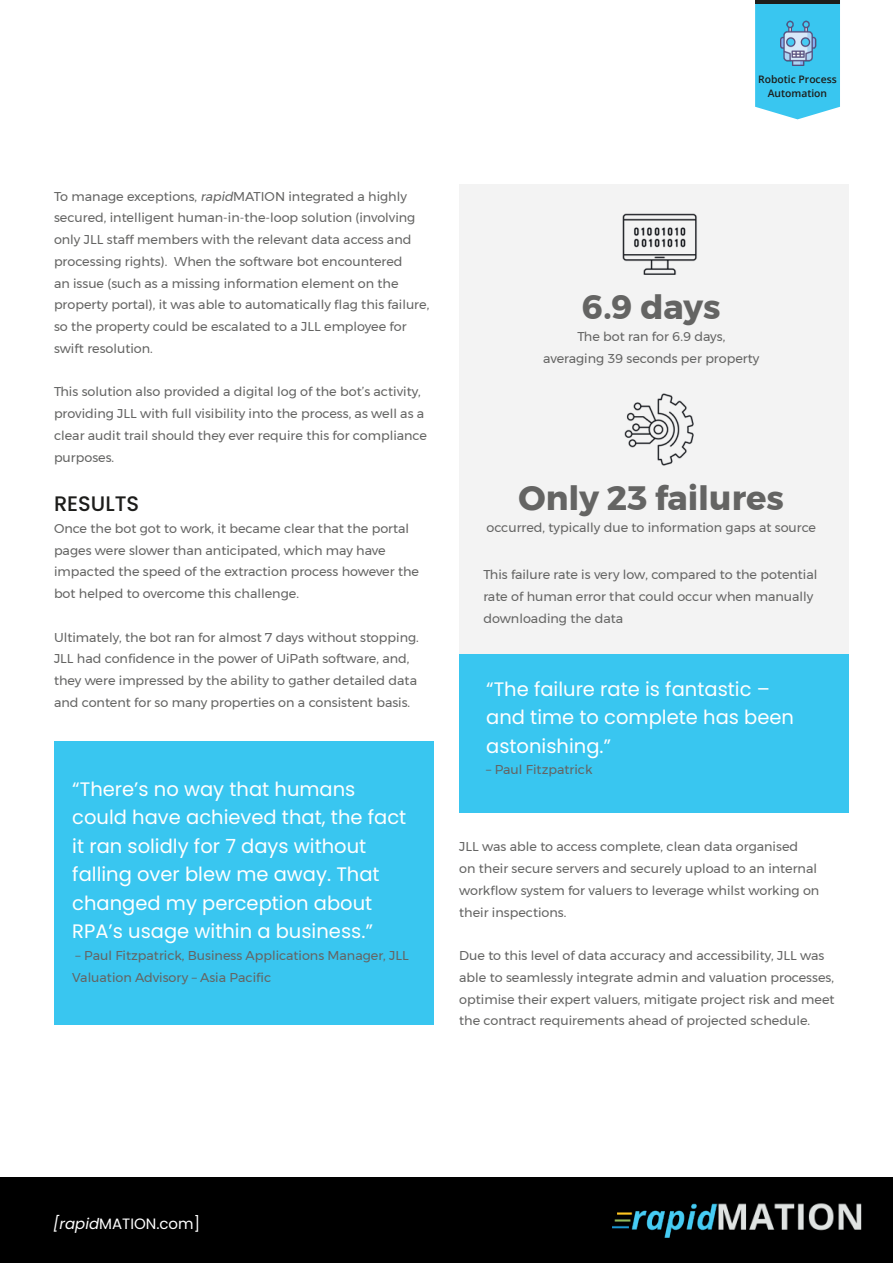
<style>
.page{position:relative;width:893px;height:1263px;background:#fff}
.page>*{position:absolute;margin:0;border:0;box-sizing:border-box;transform-origin:0 0}
.t1{font:700 33.75px "Montserrat";color:#646463}
.t2{font:500 21px "Poppins";color:#1d1d1b}
.t3{font:19.5px/28.5px "Poppins";color:#fff}
.t4{font:15px "Poppins";color:#fff}
.t5{font:12.75px/21.8px "Montserrat";color:#646463}
.t6{font:600 10.35px/14.4px "Open Sans";color:#1d1d1b;text-align:center}
.s1{font-style:italic}
</style>
<div class="page">
<div style="left:54px;top:741px;width:380px;height:284px;background:#39c6f0"></div>
<div style="left:459px;top:184px;width:390px;height:574px;background:#f3f3f3"></div>
<div style="left:0;top:1178px;width:893px;height:85px;background:#000"></div>
<img style="left:612px;top:1203px;width:249px;height:35px">
<div style="left:459px;top:654px;width:390px;height:158px;background:#39c6f0"></div>
<svg style="left:755px;top:4px;width:85px;height:115px"></svg>
<img style="left:780px;top:16px;width:37px;height:49px">
<hr style="left:755px;top:0;width:85px;height:4px;background:#1d1d1b">
<img style="left:622px;top:213px;width:75px;height:62px">
<img style="left:624px;top:393px;width:70px;height:73px">
<p class="t6" style="left:758px;top:71px;width:80px">Robotic Process<br>Automation</p>
<p class="t5" style="left:54px;top:185px;width:377px">To manage exceptions, <span class="s1">rapid</span>MATION integrated a highly secured, intelligent human-in-the-loop solution (involving only JLL staff members with the relevant data access and processing rights). When the software bot encountered<br>an issue (such as a missing information element on the property portal), it was able to automatically flag this failure, so the property could be escalated to a JLL employee for swift resolution.</p>
<p class="t5" style="left:54px;top:381px;width:374px">This solution also provided a digital log of the bot’s activity, providing JLL with full visibility into the process, as well as a clear audit trail should they ever require this for compliance purposes.</p>
<h2 class="t2" style="left:54px;top:491px;width:87px">RESULTS</h2>
<p class="t5" style="left:54px;top:517px;width:367px">Once the bot got to work, it became clear that the portal pages were slower than anticipated, which may have impacted the speed of the extraction process however the bot helped to overcome this challenge.</p>
<p class="t5" style="left:54px;top:626px;width:366px">Ultimately, the bot ran for almost 7 days without stopping.<br>JLL had confidence in the power of UiPath software, and, they were impressed by the ability to gather detailed data and content for so many properties on a consistent basis.</p>
<h3 class="t3" style="left:72px;top:774px;width:336px">“There’s no way that humans could have achieved that, the fact it ran solidly for 7 days without falling over blew me away. That changed my perception about<br>RPA’s usage within a business.”</h3>
<p class="t5" style="left:72px;top:944px;width:338px">– Paul Fitzpatrick, Business Applications Manager, JLL<br>Valuation Advisory – Asia Pacific</p>
<h1 class="t1" style="left:582px;top:280px;width:140px">6.9 days</h1>
<p class="t5" style="left:543px;top:325px;width:218px;text-align:center">The bot ran for 6.9 days,<br>averaging 39 seconds per property</p>
<h1 class="t1" style="left:519px;top:471px;width:267px">Only 23 failures</h1>
<p class="t5" style="left:486px;top:516px;width:331px">occurred, typically due to information gaps at source</p>
<p class="t5" style="left:483px;top:563px;width:336px">This failure rate is very low, compared to the potential rate of human error that could occur when manually downloading the data</p>
<h3 class="t3" style="left:486px;top:674px;width:309px">“The failure rate is fantastic – and time to complete has been astonishing.”</h3>
<p class="t5" style="left:486px;top:759px;width:108px">– Paul Fitzpatrick</p>
<p class="t5" style="left:459px;top:836px;width:362px">JLL was able to access complete, clean data organised<br>on their secure servers and securely upload to an internal workflow system for valuers to leverage whilst working on their inspections.</p>
<p class="t5" style="left:459px;top:945px;width:377px">Due to this level of data accuracy and accessibility, JLL was able to seamlessly integrate admin and valuation processes, optimise their expert valuers, mitigate project risk and meet the contract requirements ahead of projected schedule.</p>
<p class="t4" style="left:53px;top:1215px;width:148px"><span class="s1">[rapid</span>MATION.com]</p>
</div>
